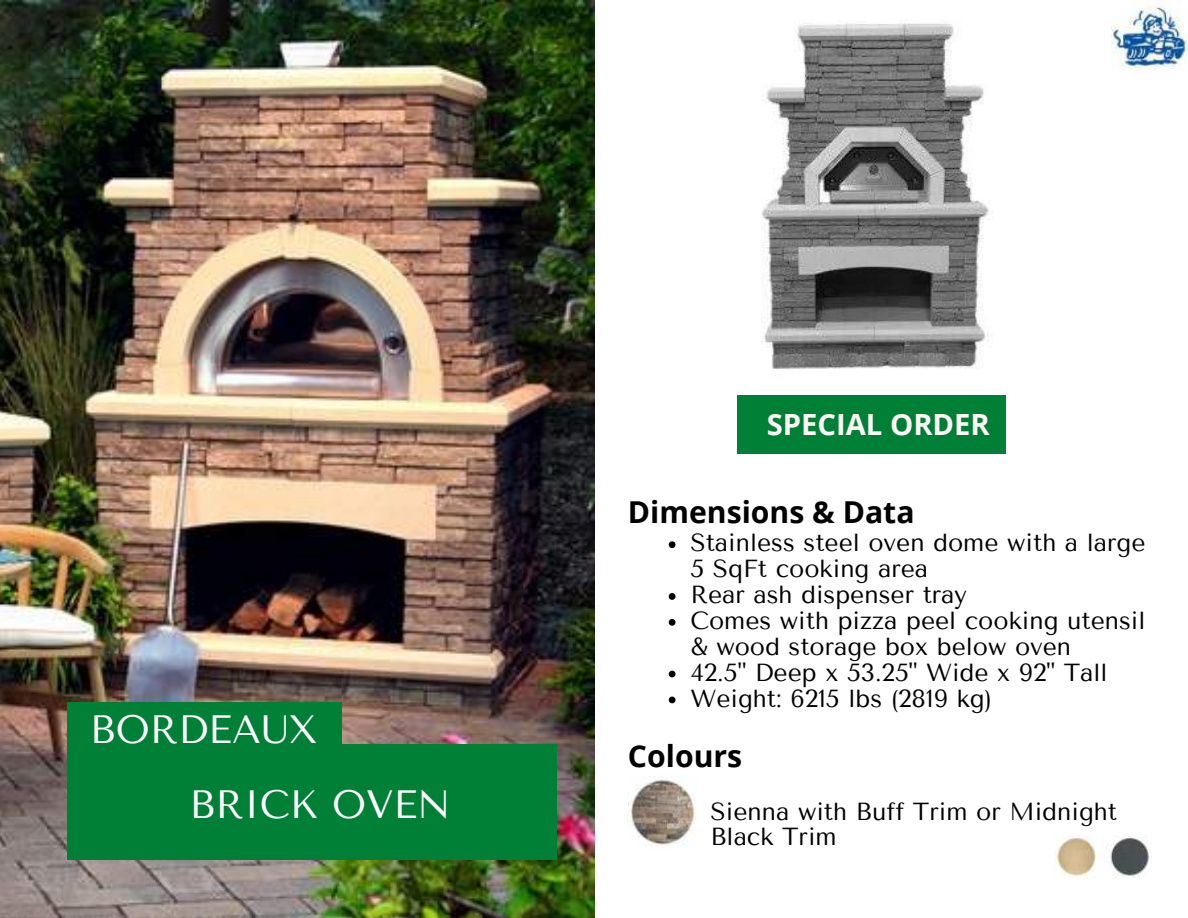
<style>
.page{position:relative;width:1188px;height:918px;background:#fff}
.page>*{position:absolute;margin:0;border:0;box-sizing:border-box;transform-origin:0 0}
.t1{font:39.45px/74.8px "Tenor Sans";color:#fff}
.t2{font:700 30.15px "Open Sans";color:#000}
.t3{font:700 29.25px "Open Sans";color:#fff7f5}
.t4{font:24.6px/26px "Tenor Sans";color:#000}
</style>
<div class="page">
<img style="left:0;top:0;width:594px;height:918px">
<div style="left:67px;top:745px;width:490px;height:115px;background:#008037"></div>
<div style="left:67px;top:702px;width:275px;height:92px;background:#008037"></div>
<img style="left:1111px;top:0;width:77px;height:70px">
<img style="left:761px;top:20px;width:228px;height:349px">
<div style="left:737px;top:395px;width:268px;height:59px;background:#008037"></div>
<img style="left:628px;top:776px;width:68px;height:70px">
<img style="left:1055px;top:836px;width:94px;height:42px">
<svg style="left:669px;top:541px;width:7px;height:7px"></svg>
<svg style="left:669px;top:593px;width:7px;height:7px"></svg>
<svg style="left:669px;top:619px;width:7px;height:7px"></svg>
<svg style="left:669px;top:671px;width:7px;height:6px"></svg>
<svg style="left:669px;top:697px;width:7px;height:6px"></svg>
<h1 class="t1" style="left:189px;top:692px;width:263px;text-indent:-100px">BORDEAUX<br>BRICK OVEN</h1>
<p class="t3" style="left:767px;top:404px;width:225px">SPECIAL ORDER</p>
<p class="t2" style="left:628px;top:491px;width:288px">Dimensions &amp; Data</p>
<p class="t4" style="left:690px;top:530px;width:457px">Stainless steel oven dome with a large<br>5 SqFt cooking area<br>Rear ash dispenser tray<br>Comes with pizza peel cooking utensil &amp; wood storage box below oven<br>42.5" Deep x 53.25" Wide x 92" Tall<br>Weight: 6215 lbs (2819 kg)</p>
<p class="t2" style="left:628px;top:734px;width:116px">Colours</p>
<p class="t4" style="left:710px;top:800px;width:408px;line-height:24.5px">Sienna with Buff Trim or Midnight<br>Black Trim</p>
</div>
